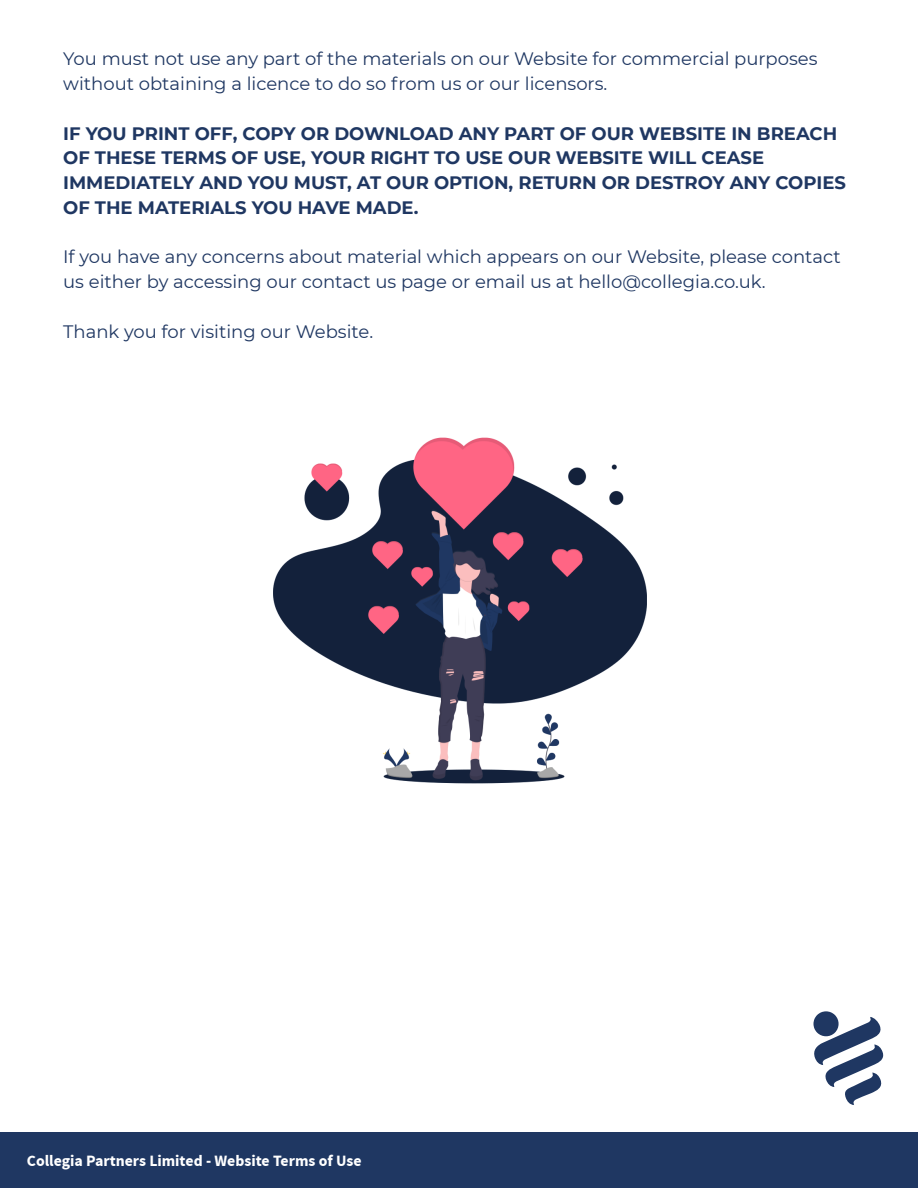
<style>
.page{position:relative;width:918px;height:1188px;background:#fff}
.page>*{position:absolute;margin:0;border:0;box-sizing:border-box;transform-origin:0 0}
.t1{font:18px/24.8px "Montserrat";color:#1f3762}
.t2{font:700 18px/24.8px "Montserrat";color:#1f3762}
.t3{font:700 15.75px "Source Sans Pro";color:#fff}
</style>
<div class="page">
<div style="left:0;top:1133px;width:918px;height:55px;background:#1f3762"></div>
<img style="left:273px;top:437px;width:374px;height:347px">
<svg style="left:813px;top:1011px;width:70px;height:94px"></svg>
<p class="t1" style="left:63px;top:46px;width:756px">You must not use any part of the materials on our Website for commercial purposes without obtaining a licence to do so from us or our licensors.</p>
<p class="t2" style="left:63px;top:121px;width:784px">IF YOU PRINT OFF, COPY OR DOWNLOAD ANY PART OF OUR WEBSITE IN BREACH OF THESE TERMS OF USE, YOUR RIGHT TO USE OUR WEBSITE WILL CEASE IMMEDIATELY AND YOU MUST, AT OUR OPTION, RETURN OR DESTROY ANY COPIES OF THE MATERIALS YOU HAVE MADE.</p>
<p class="t1" style="left:63px;top:244px;width:779px">If you have any concerns about material which appears on our Website, please contact us either by accessing our contact us page or email us at hello@collegia.co.uk.</p>
<p class="t1" style="left:63px;top:319px;width:312px">Thank you for visiting our Website.</p>
<p class="t3" style="left:27px;top:1150px;width:336px">Collegia Partners Limited - Website Terms of Use</p>
</div>
